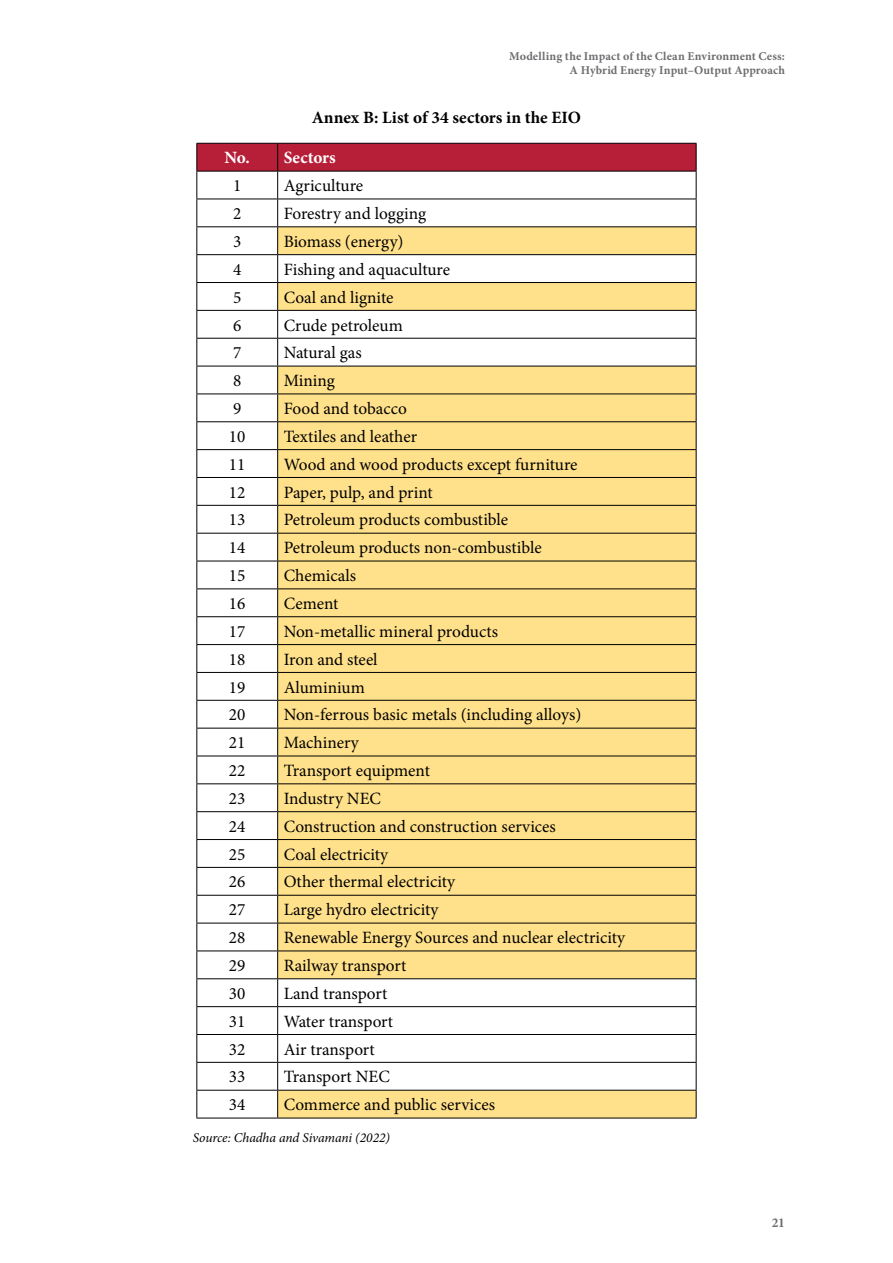
<style>
.page{position:relative;width:893px;height:1263px;background:#fff}
.page>*{position:absolute;margin:0;border:0;box-sizing:border-box;transform-origin:0 0}
.t1{font:17.25px "Minion Pro";color:#000}
.t2{font:700 17.25px "Minion Pro";color:#000}
.t3{font:700 17.25px "Minion Pro";color:#fff}
.t4{font:italic 13.5px "Minion Pro";letter-spacing:-.005em;color:#000}
.t5{font:700 13.5px "Minion Pro";color:#6d6e71}
.t6{font:700 12px/14.4px "Minion Pro";letter-spacing:.01em;color:#6d6e71;text-align:right}
</style>
<div class="page">
<hr style="left:196px;top:1118px;width:82px;height:1px;background:#000">
<hr style="left:278px;top:1118px;width:418px;height:1px;background:#000">
<svg style="left:196px;top:143px;width:501px;height:975px"></svg>
<hr style="left:196px;top:171px;width:82px;height:1px;background:#000">
<hr style="left:278px;top:171px;width:418px;height:1px;background:#000">
<p class="t6" style="left:509px;top:49px;width:277px">Modelling the Impact of the Clean Environment Cess:<br>A Hybrid Energy Input–Output Approach</p>
<p class="t2" style="left:312px;top:106px;width:271px">Annex B: List of 34 sectors in the EIO</p>
<p class="t3" style="left:225px;top:146px;width:113px">No. Sectors</p>
<p class="t1" style="left:233px;top:174px;width:10px">1</p>
<p class="t1" style="left:284px;top:174px;width:81px">Agriculture</p>
<p class="t1" style="left:233px;top:202px;width:10px">2</p>
<p class="t1" style="left:284px;top:202px;width:144px">Forestry and logging</p>
<p class="t1" style="left:233px;top:230px;width:10px">3</p>
<p class="t1" style="left:284px;top:230px;width:121px">Biomass (energy)</p>
<p class="t1" style="left:233px;top:258px;width:10px">4</p>
<p class="t1" style="left:284px;top:258px;width:168px">Fishing and aquaculture</p>
<p class="t1" style="left:233px;top:286px;width:10px">5</p>
<p class="t1" style="left:284px;top:286px;width:111px">Coal and lignite</p>
<p class="t1" style="left:233px;top:313px;width:10px">6</p>
<p class="t1" style="left:284px;top:313px;width:121px">Crude petroleum</p>
<p class="t1" style="left:233px;top:341px;width:10px">7</p>
<p class="t1" style="left:284px;top:341px;width:80px">Natural gas</p>
<p class="t1" style="left:233px;top:369px;width:10px">8</p>
<p class="t1" style="left:284px;top:369px;width:53px">Mining</p>
<p class="t1" style="left:233px;top:397px;width:10px">9</p>
<p class="t1" style="left:284px;top:397px;width:125px">Food and tobacco</p>
<p class="t1" style="left:229px;top:425px;width:18px">10</p>
<p class="t1" style="left:284px;top:425px;width:135px">Textiles and leather</p>
<p class="t1" style="left:229px;top:453px;width:18px">11</p>
<p class="t1" style="left:284px;top:453px;width:295px">Wood and wood products except furniture</p>
<p class="t1" style="left:229px;top:480px;width:18px">12</p>
<p class="t1" style="left:284px;top:480px;width:151px">Paper, pulp, and print</p>
<p class="t1" style="left:229px;top:508px;width:18px">13</p>
<p class="t1" style="left:284px;top:508px;width:226px">Petroleum products combustible</p>
<p class="t1" style="left:229px;top:536px;width:18px">14</p>
<p class="t1" style="left:284px;top:536px;width:260px">Petroleum products non-combustible</p>
<p class="t1" style="left:229px;top:564px;width:18px">15</p>
<p class="t1" style="left:284px;top:564px;width:74px">Chemicals</p>
<p class="t1" style="left:229px;top:592px;width:18px">16</p>
<p class="t1" style="left:284px;top:592px;width:56px">Cement</p>
<p class="t1" style="left:229px;top:620px;width:18px">17</p>
<p class="t1" style="left:284px;top:620px;width:216px">Non-metallic mineral products</p>
<p class="t1" style="left:229px;top:648px;width:18px">18</p>
<p class="t1" style="left:284px;top:648px;width:95px">Iron and steel</p>
<p class="t1" style="left:229px;top:675px;width:18px">19</p>
<p class="t1" style="left:284px;top:675px;width:83px">Aluminium</p>
<p class="t1" style="left:229px;top:703px;width:18px">20</p>
<p class="t1" style="left:284px;top:703px;width:299px">Non-ferrous basic metals (including alloys)</p>
<p class="t1" style="left:229px;top:731px;width:18px">21</p>
<p class="t1" style="left:284px;top:731px;width:77px">Machinery</p>
<p class="t1" style="left:229px;top:759px;width:18px">22</p>
<p class="t1" style="left:284px;top:759px;width:148px">Transport equipment</p>
<p class="t1" style="left:229px;top:787px;width:18px">23</p>
<p class="t1" style="left:284px;top:787px;width:99px">Industry NEC</p>
<p class="t1" style="left:229px;top:815px;width:18px">24</p>
<p class="t1" style="left:284px;top:815px;width:274px">Construction and construction services</p>
<p class="t1" style="left:229px;top:842px;width:18px">25</p>
<p class="t1" style="left:284px;top:842px;width:106px">Coal electricity</p>
<p class="t1" style="left:229px;top:870px;width:18px">26</p>
<p class="t1" style="left:284px;top:870px;width:173px">Other thermal electricity</p>
<p class="t1" style="left:229px;top:898px;width:18px">27</p>
<p class="t1" style="left:284px;top:898px;width:156px">Large hydro electricity</p>
<p class="t1" style="left:229px;top:926px;width:18px">28</p>
<p class="t1" style="left:284px;top:926px;width:343px">Renewable Energy Sources and nuclear electricity</p>
<p class="t1" style="left:229px;top:954px;width:18px">29</p>
<p class="t1" style="left:284px;top:954px;width:124px">Railway transport</p>
<p class="t1" style="left:229px;top:982px;width:18px">30</p>
<p class="t1" style="left:284px;top:982px;width:105px">Land transport</p>
<p class="t1" style="left:229px;top:1009px;width:18px">31</p>
<p class="t1" style="left:284px;top:1009px;width:111px">Water transport</p>
<p class="t1" style="left:229px;top:1037px;width:18px">32</p>
<p class="t1" style="left:284px;top:1037px;width:93px">Air transport</p>
<p class="t1" style="left:229px;top:1065px;width:18px">33</p>
<p class="t1" style="left:284px;top:1065px;width:108px">Transport NEC</p>
<p class="t1" style="left:229px;top:1093px;width:18px">34</p>
<p class="t1" style="left:284px;top:1093px;width:213px">Commerce and public services</p>
<p class="t4" style="left:193px;top:1128px;width:199px">Source: Chadha and Sivamani (2022)</p>
<p class="t5" style="left:772px;top:1213px;width:15px">21</p>
</div>
